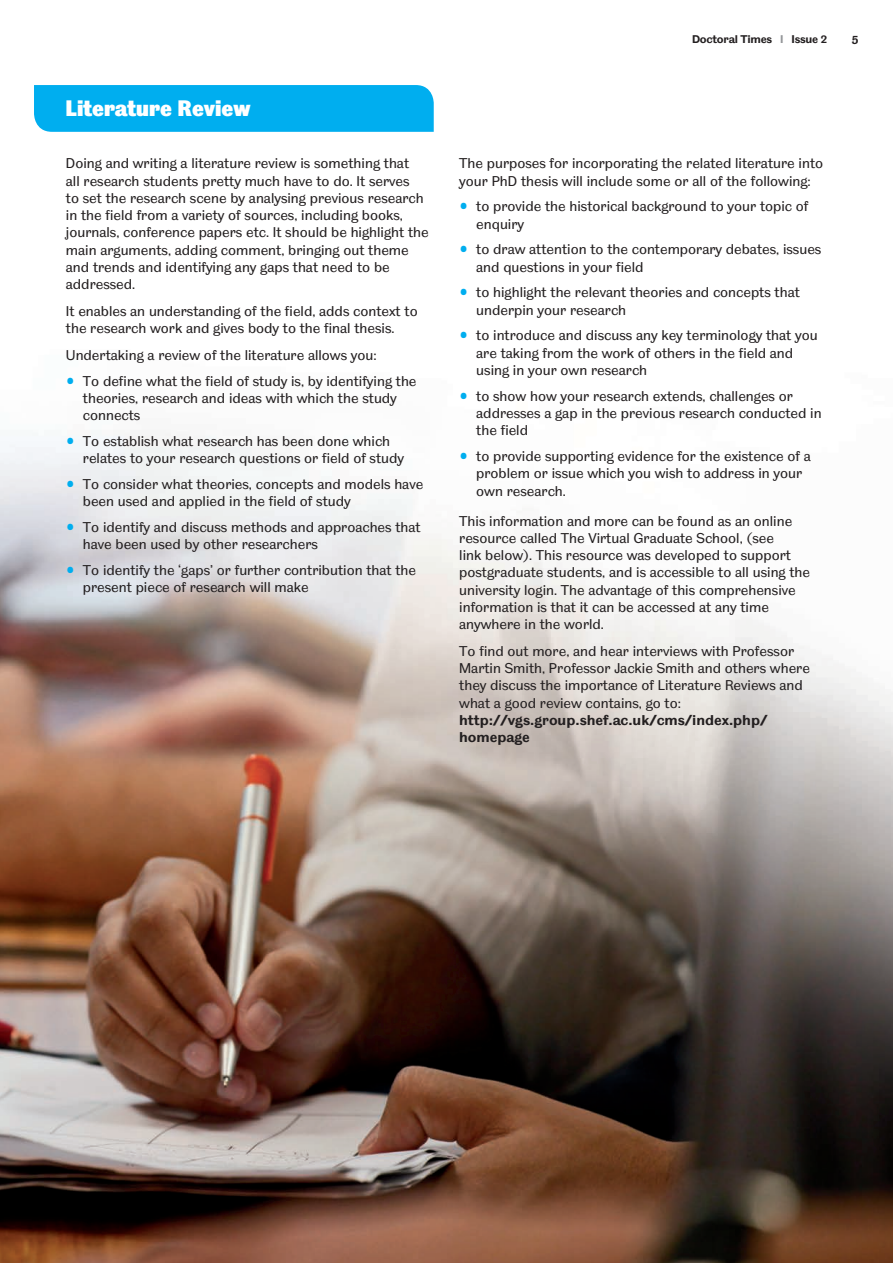
<style>
.page{position:relative;width:893px;height:1263px;background:#fff}
.page>*{position:absolute;margin:0;border:0;box-sizing:border-box;transform-origin:0 0}
.Body_Text-Blake_9_5{font:22.5px "TUOS Pro Blake Display";color:#fff}
.Body_Text-Blake_9_5-2{font:14.25px/17.2px "TUOS Blake";color:#231f20}
.t1{font:700 12px "TUOS Blake";color:#231f20}
.t2{font:700 11.25px "TUOS Blake";letter-spacing:-.02em;color:#231f20}
.s1{font-size:21px;color:#00aeef}
.s2{color:#939598}
.s3{font-weight:700}
</style>
<div class="page">
<img style="left:0;top:433px;width:893px;height:830px">
<div style="left:34px;top:85px;width:400px;height:47px;background:#00aeef"></div>
<p class="Body_Text-Blake_9_5" style="left:66px;top:94px;width:186px">Literature Review</p>
<p class="Body_Text-Blake_9_5-2" style="left:66px;top:155px;width:364px">Doing and writing a literature review is something that<br>all research students pretty much have to do. It serves<br>to set the research scene by analysing previous research in the field from a variety of sources, including books, journals, conference papers etc. It should be highlight the main arguments, adding comment, bringing out theme and trends and identifying any gaps that need to be addressed.</p>
<p class="Body_Text-Blake_9_5-2" style="left:66px;top:302px;width:353px">It enables an understanding of the field, adds context to the research work and gives body to the final thesis.</p>
<p class="Body_Text-Blake_9_5-2" style="left:66px;top:346px;width:312px">Undertaking a review of the literature allows you:</p>
<p class="Body_Text-Blake_9_5-2" style="left:83px;top:372px;width:335px;text-indent:-17px"><span class="s1">•</span> To define what the field of study is, by identifying the theories, research and ideas with which the study connects</p>
<p class="Body_Text-Blake_9_5-2" style="left:83px;top:432px;width:323px;text-indent:-17px"><span class="s1">•</span> To establish what research has been done which relates to your research questions or field of study</p>
<p class="Body_Text-Blake_9_5-2" style="left:83px;top:475px;width:342px;text-indent:-17px"><span class="s1">•</span> To consider what theories, concepts and models have been used and applied in the field of study</p>
<p class="Body_Text-Blake_9_5-2" style="left:83px;top:518px;width:339px;text-indent:-17px"><span class="s1">•</span> To identify and discuss methods and approaches that have been used by other researchers</p>
<p class="Body_Text-Blake_9_5-2" style="left:83px;top:561px;width:335px;text-indent:-17px"><span class="s1">•</span> To identify the ‘gaps’ or further contribution that the present piece of research will make</p>
<p class="t2" style="left:692px;top:32px;width:137px">Doctoral Times <span class="s2">I</span> Issue 2</p>
<p class="t1" style="left:852px;top:32px;width:8px">5</p>
<p class="Body_Text-Blake_9_5-2" style="left:459px;top:155px;width:365px">The purposes for incorporating the related literature into your PhD thesis will include some or all of the following:</p>
<p class="Body_Text-Blake_9_5-2" style="left:476px;top:198px;width:334px;text-indent:-17px"><span class="s1">•</span> to provide the historical background to your topic of enquiry</p>
<p class="Body_Text-Blake_9_5-2" style="left:476px;top:241px;width:347px;text-indent:-17px"><span class="s1">•</span> to draw attention to the contemporary debates, issues and questions in your field</p>
<p class="Body_Text-Blake_9_5-2" style="left:476px;top:284px;width:325px;text-indent:-17px"><span class="s1">•</span> to highlight the relevant theories and concepts that underpin your research</p>
<p class="Body_Text-Blake_9_5-2" style="left:476px;top:327px;width:343px;text-indent:-17px"><span class="s1">•</span> to introduce and discuss any key terminology that you are taking from the work of others in the field and using in your own research</p>
<p class="Body_Text-Blake_9_5-2" style="left:476px;top:387px;width:347px;text-indent:-17px"><span class="s1">•</span> to show how your research extends, challenges or addresses a gap in the previous research conducted in the field</p>
<p class="Body_Text-Blake_9_5-2" style="left:476px;top:447px;width:336px;text-indent:-17px"><span class="s1">•</span> to provide supporting evidence for the existence of a problem or issue which you wish to address in your own research.</p>
<p class="Body_Text-Blake_9_5-2" style="left:459px;top:512px;width:352px">This information and more can be found as an online resource called The Virtual Graduate School, (see<br>link below). This resource was developed to support postgraduate students, and is accessible to all using the university login. The advantage of this comprehensive information is that it can be accessed at any time anywhere in the world.</p>
<p class="Body_Text-Blake_9_5-2" style="left:459px;top:642px;width:352px">To find out more, and hear interviews with Professor Martin Smith, Professor Jackie Smith and others where they discuss the importance of Literature Reviews and what a good review contains, go to: <span class="s3">http://vgs.group.shef.ac.uk/cms/index.php/ homepage</span></p>
</div>
